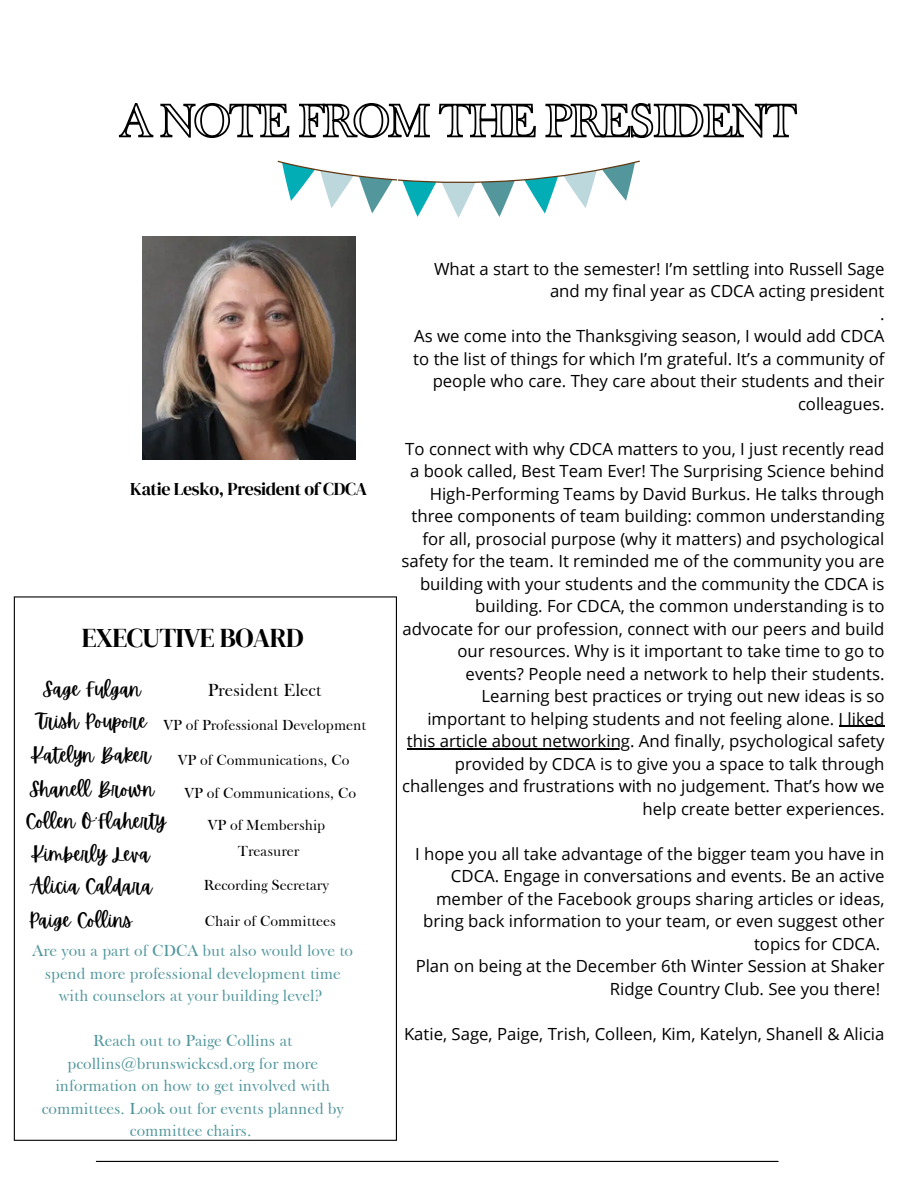
<style>
.page{position:relative;width:918px;height:1188px;background:#fff}
.page>*{position:absolute;margin:0;border:0;box-sizing:border-box;transform-origin:0 0}
.t1{font:27px "DM Serif Display";letter-spacing:-.02em;color:#000}
.t2{font:19.5px "Apricots";color:#000}
.t3{font:18px "DM Serif Display";letter-spacing:-.02em;color:#000}
.t4{font:18px "Frys Baskerville BT";color:#000}
.t5{font:16.8px/22.5px "Open Sans";color:#000;text-align:right}
.t6{font:16.5px/22.5px "Frys Baskerville BT";color:#53979d;text-align:center}
.t7{font:15px "Frys Baskerville BT";color:#000}
</style>
<div class="page">
<hr style="left:96px;top:1161px;width:682px;height:1px;background:#000">
<img style="left:143px;top:237px;width:212px;height:223px">
<svg style="left:278px;top:161px;width:362px;height:57px"></svg>
<svg style="left:14px;top:596px;width:383px;height:545px"></svg>
<hr style="left:839px;top:726px;width:46px;height:1px;background:#000">
<hr style="left:407px;top:748px;width:223px;height:1px;background:#000">
<svg style="left:118px;top:103px;width:680px;height:36px"></svg>
<p class="t3" style="left:130px;top:476px;width:238px">Katie Lesko, President of CDCA</p>
<p class="t1" style="left:82px;top:619px;width:223px">EXECUTIVE BOARD</p>
<p class="t2" style="left:43px;top:677px;width:100px">Sage Fulgan</p>
<p class="t2" style="left:37px;top:710px;width:112px">Trish Poupore</p>
<p class="t2" style="left:33px;top:744px;width:119px">Katelyn Baker</p>
<p class="t2" style="left:29px;top:778px;width:126px">Shanell Brown</p>
<p class="t2" style="left:25px;top:810px;width:142px">Collen O’Flaherty</p>
<p class="t2" style="left:33px;top:842px;width:118px">Kimberly Leva</p>
<p class="t2" style="left:31px;top:875px;width:123px">Alicia Caldara</p>
<p class="t2" style="left:28px;top:909px;width:105px">Paige Collins</p>
<p class="t4" style="left:208px;top:678px;width:115px">President Elect</p>
<p class="t7" style="left:163px;top:716px;width:204px">VP of Professional Development</p>
<p class="t7" style="left:178px;top:750px;width:173px">VP of Communications, Co</p>
<p class="t7" style="left:184px;top:783px;width:173px">VP of Communications, Co</p>
<p class="t7" style="left:208px;top:816px;width:119px">VP of Membership</p>
<p class="t7" style="left:238px;top:842px;width:63px">Treasurer</p>
<p class="t7" style="left:204px;top:875px;width:127px">Recording Secretary</p>
<p class="t7" style="left:205px;top:911px;width:133px">Chair of Committees</p>
<p class="t6" style="left:33px;top:939px;width:322px">Are you a part of CDCA but also would love to spend more professional development time with counselors at your building level?</p>
<p class="t6" style="left:42px;top:1029px;width:304px">Reach out to Paige Collins at pcollins@brunswickcsd.org for more information on how to get involved with committees. Look out for events planned by committee chairs.</p>
<p class="t5" style="left:434px;top:257px;width:452px">What a start to the semester! I’m settling into Russell Sage and my final year as CDCA acting president</p>
<p class="t5" style="left:880px;top:302px;width:6px">.</p>
<p class="t5" style="left:413px;top:324px;width:473px">As we come into the Thanksgiving season, I would add CDCA to the list of things for which I’m grateful. It’s a community of people who care. They care about their students and their colleagues.</p>
<p class="t5" style="left:401px;top:437px;width:485px">To connect with why CDCA matters to you, I just recently read a book called, Best Team Ever! The Surprising Science behind High-Performing Teams by David Burkus. He talks through three components of team building: common understanding for all, prosocial purpose (why it matters) and psychological safety for the team. It reminded me of the community you are building with your students and the community the CDCA is building. For CDCA, the common understanding is to advocate for our profession, connect with our peers and build our resources. Why is it important to take time to go to events? People need a network to help their students.<br>Learning best practices or trying out new ideas is so important to helping students and not feeling alone. I liked this article about networking. And finally, psychological safety provided by CDCA is to give you a space to talk through challenges and frustrations with no judgement. That’s how we help create better experiences.</p>
<p class="t5" style="left:415px;top:842px;width:471px">I hope you all take advantage of the bigger team you have in CDCA. Engage in conversations and events. Be an active member of the Facebook groups sharing articles or ideas, bring back information to your team, or even suggest other topics for CDCA.</p>
<p class="t5" style="left:416px;top:954px;width:470px">Plan on being at the December 6th Winter Session at Shaker<br>Ridge Country Club. See you there!</p>
<p class="t5" style="left:404px;top:1022px;width:482px">Katie, Sage, Paige, Trish, Colleen, Kim, Katelyn, Shanell &amp; Alicia</p>
</div>
